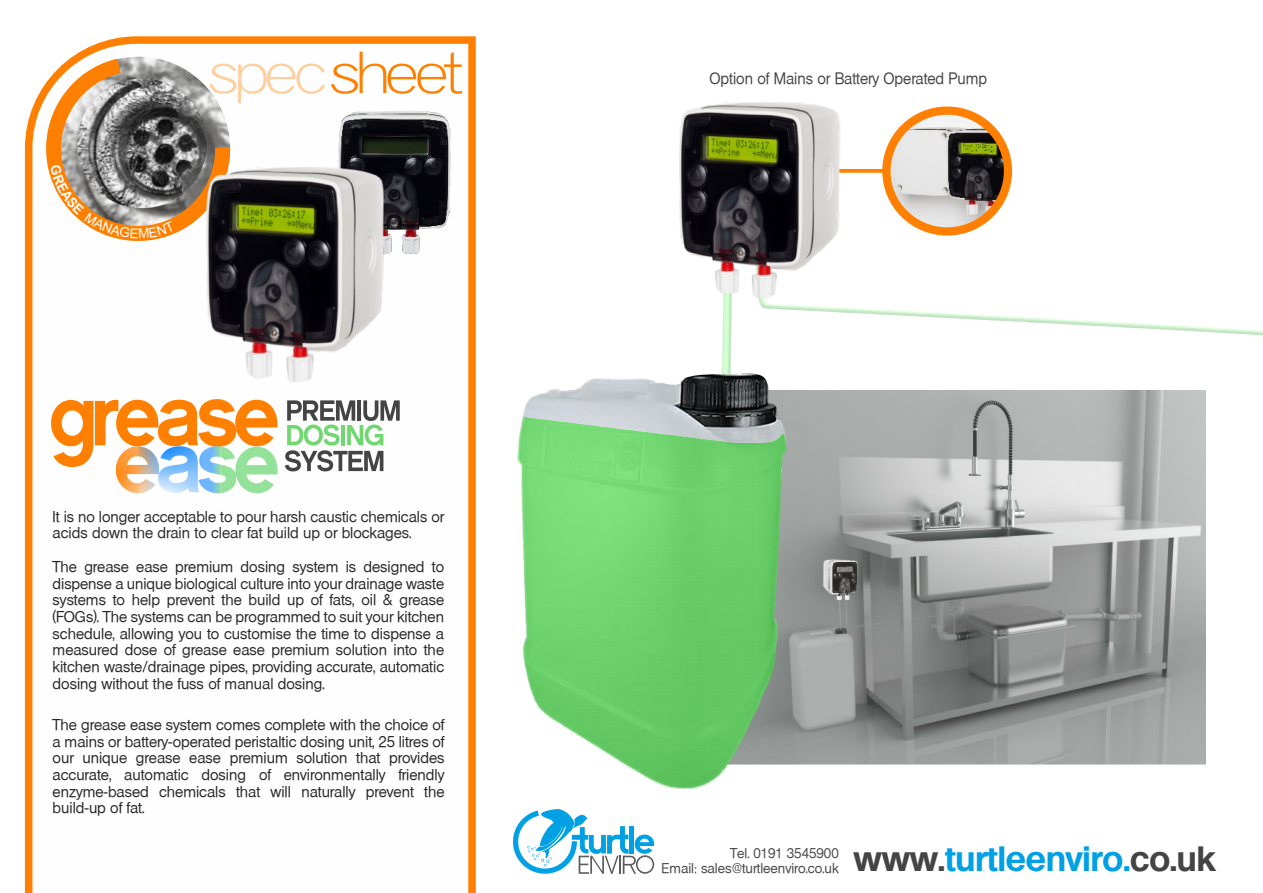
<style>
.page{position:relative;width:1263px;height:893px;background:#fff}
.page>*{position:absolute;margin:0;border:0;box-sizing:border-box;transform-origin:0 0}
.t1{font:34.2px "Basic Sans SF Bold";color:#00a0e4}
.t2{font:15.75px "Basic Sans SF";color:#444;scale:.95 1}
.t3{font:15px/16.6px "Basic Sans SF";color:#262626;text-align:justify}
.t4{font:13.5px/15px "Basic Sans SF";color:#444;text-align:right}
.s1{color:#444}
</style>
<div class="page">
<svg style="left:25px;top:36px;width:451px;height:857px"></svg>
<svg style="left:513px;top:809px;width:141px;height:65px"></svg>
<svg style="left:331px;top:52px;width:131px;height:42px"></svg>
<svg style="left:51px;top:400px;width:147px;height:67px"></svg>
<img style="left:198px;top:400px;width:37px;height:46px">
<img style="left:117px;top:446px;width:103px;height:48px">
<svg style="left:235px;top:400px;width:43px;height:93px"></svg>
<img style="left:139px;top:447px;width:19px;height:46px">
<img style="left:213px;top:447px;width:23px;height:46px">
<svg style="left:285px;top:400px;width:115px;height:71px"></svg>
<img style="left:338px;top:111px;width:113px;height:144px">
<img style="left:758px;top:124px;width:505px;height:212px">
<img style="left:786px;top:390px;width:419px;height:375px">
<img style="left:822px;top:559px;width:36px;height:42px">
<svg style="left:843px;top:169px;width:39px;height:4px"></svg>
<img style="left:722px;top:298px;width:10px;height:70px">
<img style="left:679px;top:102px;width:164px;height:196px">
<img style="left:517px;top:368px;width:269px;height:93px">
<img style="left:518px;top:418px;width:268px;height:372px">
<img style="left:886px;top:112px;width:122px;height:119px;border-radius:50%">
<div style="left:882px;top:107px;width:130px;height:129px;border:8px solid #ff8000;border-radius:50%"></div>
<img style="left:207px;top:167px;width:180px;height:216px">
<svg style="left:41px;top:59px;width:284px;height:188px"></svg>
<p class="t3" style="left:53px;top:508px;width:393px">It is no longer acceptable to pour harsh caustic chemicals or acids down the drain to clear fat build up or blockages.</p>
<p class="t3" style="left:53px;top:558px;width:393px">The grease ease premium dosing system is designed to dispense a unique biological culture into your drainage waste systems to help prevent the build up of fats, oil &amp; grease (FOGs). The systems can be programmed to suit your kitchen schedule, allowing you to customise the time to dispense a measured dose of grease ease premium solution into the kitchen waste/drainage pipes, providing accurate, automatic dosing without the fuss of manual dosing.</p>
<p class="t3" style="left:53px;top:716px;width:393px">The grease ease system comes complete with the choice of a mains or battery-operated peristaltic dosing unit, 25 litres of our unique grease ease premium solution that provides accurate, automatic dosing of environmentally friendly enzyme-based chemicals that will naturally prevent the build-up of fat.</p>
<p class="t2" style="left:709px;top:70px;width:294px">Option of Mains or Battery Operated Pump</p>
<p class="t4" style="left:662px;top:845px;width:179px">Tel. 0191 3545900<br>Email: sales@turtleenviro.co.uk</p>
<h1 class="t1" style="left:853px;top:846px;width:364px"><span class="s1">www.</span>turtleenviro.<span class="s1">co.uk</span></h1>
</div>
